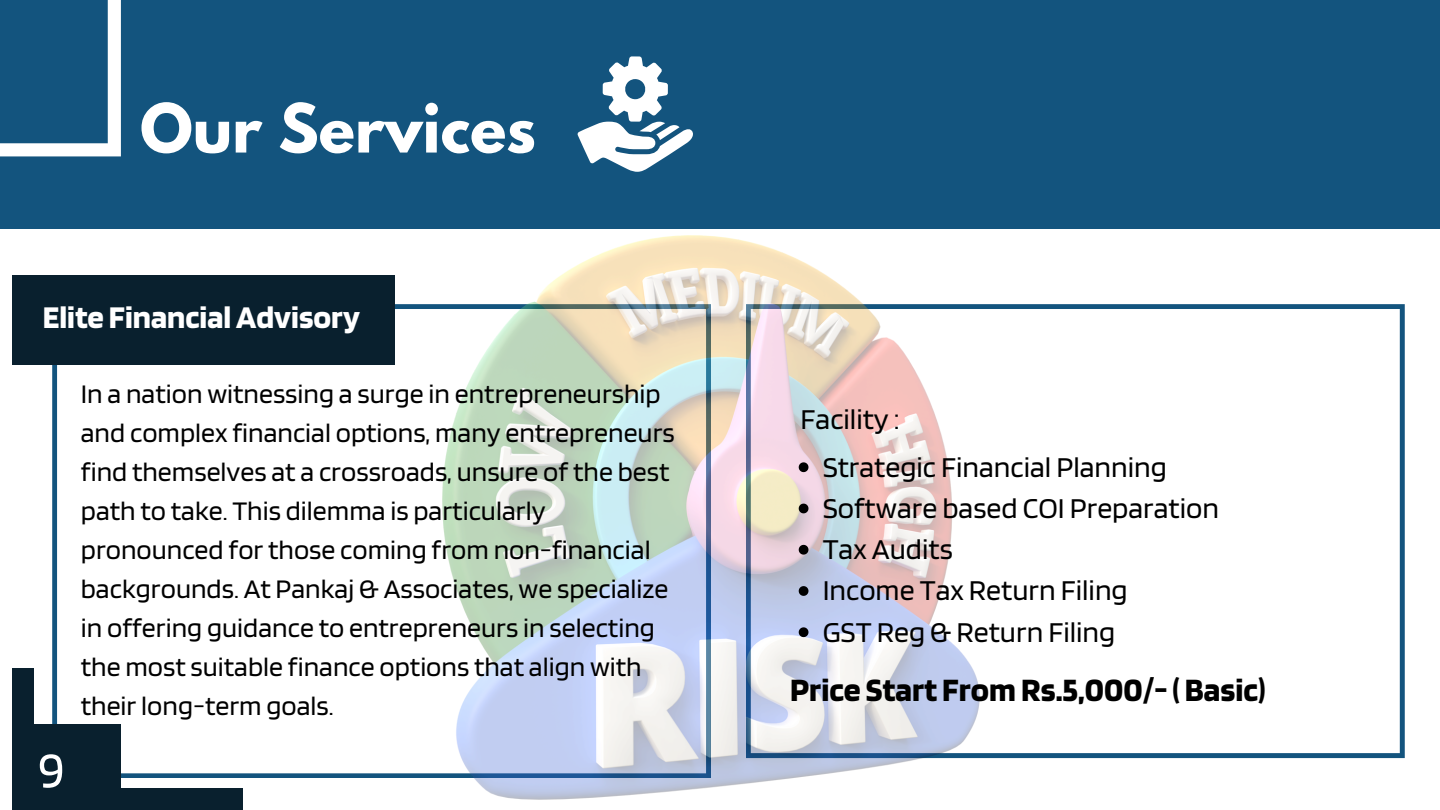
<style>
.page{position:relative;width:1440px;height:810px;background:#13547e}
.page>*{position:absolute;margin:0;border:0;box-sizing:border-box;transform-origin:0 0}
.t1{font:700 60px "League Spartan";color:#fff}
.t2{font:52px "Blinker";color:#fff}
.t3{font:700 34px "Blinker";color:#000}
.t4{font:700 33px "Blinker";color:#fff}
.t5{font:30px "Blinker";color:#000}
.t6{font:28px/39px "Blinker";color:#000}
</style>
<div class="page">
<div style="left:0;top:229px;width:1440px;height:581px;background:#fff"></div>
<svg style="left:52px;top:304px;width:391px;height:474px"></svg>
<div style="left:12px;top:275px;width:383px;height:89px;background:#09202e"></div>
<svg style="left:980px;top:304px;width:425px;height:454px"></svg>
<div style="left:12px;top:669px;width:22px;height:72px;background:#09202e"></div>
<div style="left:12px;top:724px;width:109px;height:86px;background:#09202e"></div>
<div style="left:121px;top:788px;width:121px;height:22px;background:#09202e"></div>
<svg style="left:0;top:0;width:121px;height:156px"></svg>
<svg style="left:577px;top:56px;width:116px;height:116px"></svg>
<img style="left:443px;top:235px;width:537px;height:564px">
<svg style="left:799px;top:462px;width:9px;height:10px"></svg>
<svg style="left:799px;top:504px;width:9px;height:9px"></svg>
<svg style="left:799px;top:545px;width:9px;height:10px"></svg>
<svg style="left:799px;top:586px;width:9px;height:10px"></svg>
<svg style="left:799px;top:627px;width:9px;height:10px"></svg>
<p class="t1" style="left:140px;top:99px;width:397px">Our Services</p>
<p class="t4" style="left:43px;top:297px;width:319px">Elite FinancialAdvisory</p>
<p class="t2" style="left:38px;top:737px;width:28px">9</p>
<h1 class="t6" style="left:81px;top:373px;width:595px">In a nation witnessing a surge in entrepreneurship and complex financial options, many entrepreneurs find themselves at a crossroads, unsure of the best path to take. This dilemma is particularly pronounced for those coming from non-financial backgrounds. At Pankaj &amp; Associates, we specialize in offering guidance to entrepreneurs in selecting the most suitable finance options that align with their long-term goals.</h1>
<p class="t5" style="left:801px;top:400px;width:101px">Facility :</p>
<p class="t5" style="left:823px;top:448px;width:346px">Strategic Financial Planning</p>
<p class="t5" style="left:823px;top:489px;width:398px">Software based COI Preparation</p>
<h2 class="t5" style="left:823px;top:530px;width:132px">Tax Audits</h2>
<p class="t5" style="left:823px;top:572px;width:307px">Income Tax Return Filing</p>
<p class="t5" style="left:823px;top:613px;width:294px">GST Reg &amp; Return Filing</p>
<p class="t3" style="left:790px;top:669px;width:477px">Price Start FromRs.5,000/-( Basic)</p>
</div>
